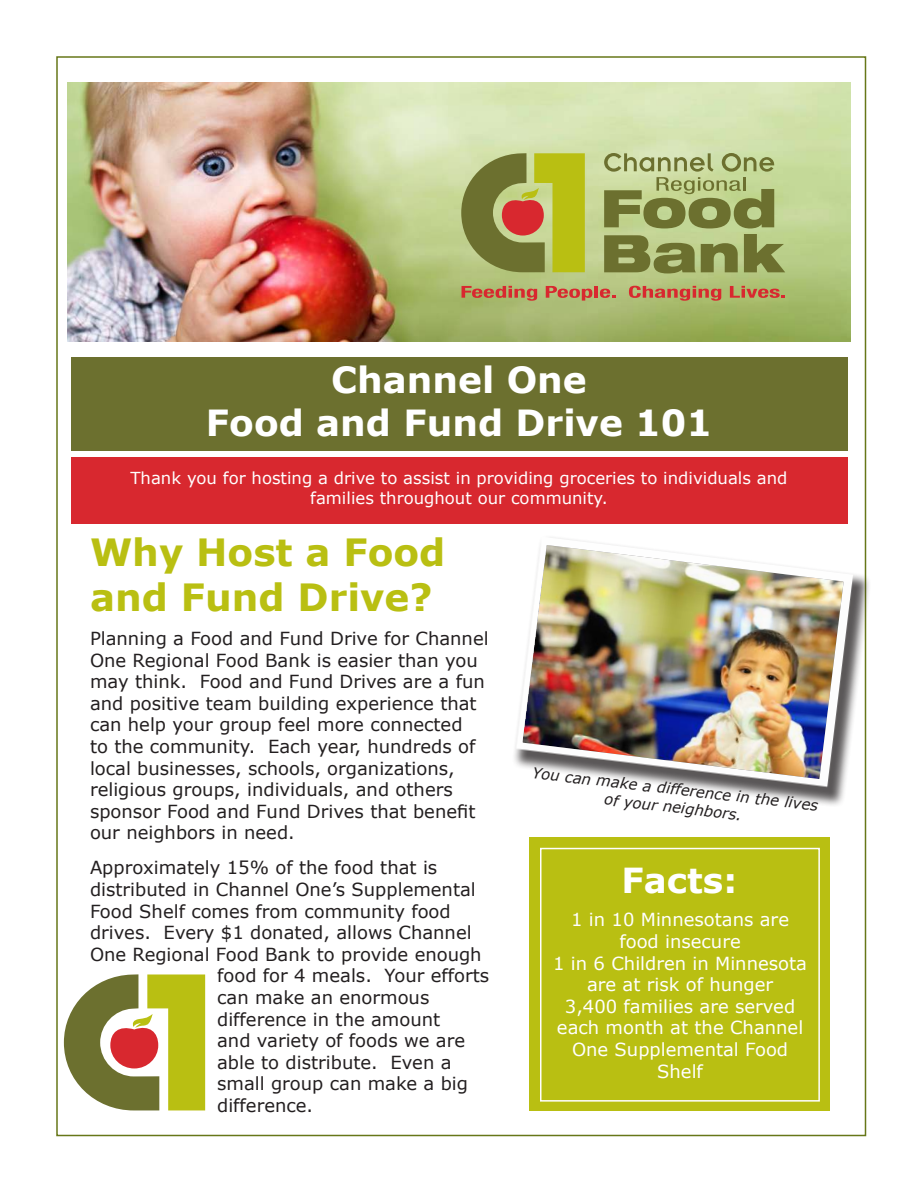
<style>
.page{position:relative;width:918px;height:1188px;background:#fff}
.page>*{position:absolute;margin:0;border:0;box-sizing:border-box;transform-origin:0 0}
.t1{font:700 37.5px/45px "Verdana";color:#b9bf12}
.t2{font:700 36px/43.2px "Verdana";color:#fff;text-align:center}
.t3{font:700 34.5px "Verdana";color:#fff}
.t4{font:18px/21.6px "Verdana";color:#231f20}
.t5{font:18px/21.6px "Verdana";color:#fff;text-align:center}
.t6{font:16.5px/19.8px "Verdana";color:#fff;text-align:center}
.t7{font:italic 15px/18px "Verdana";color:#231f20;text-align:center}
</style>
<div class="page">
<img style="left:68px;top:83px;width:782px;height:259px">
<svg style="left:461px;top:153px;width:124px;height:119px"></svg>
<svg style="left:604px;top:235px;width:134px;height:38px"></svg>
<svg style="left:744px;top:234px;width:41px;height:38px"></svg>
<svg style="left:604px;top:153px;width:170px;height:75px"></svg>
<svg style="left:462px;top:286px;width:75px;height:15px"></svg>
<svg style="left:546px;top:286px;width:70px;height:15px"></svg>
<svg style="left:629px;top:286px;width:92px;height:15px"></svg>
<svg style="left:730px;top:286px;width:55px;height:12px"></svg>
<div style="left:71px;top:358px;width:776px;height:93px;background:#6c702f"></div>
<div style="left:71px;top:457px;width:776px;height:67px;background:#d8282f"></div>
<div style="left:529px;top:837px;width:301px;height:274px;background:#b9bf12"></div>
<div style="left:540px;top:848px;width:280px;height:254px;border:2px solid #fff"></div>
<svg style="left:64px;top:974px;width:141px;height:136px"></svg>
<div style="left:512px;top:535px;width:360px;height:272px;background:#231f20;opacity:.75"></div>
<img style="left:512px;top:535px;width:345px;height:259px">
<h2 class="t2" style="left:206px;top:361px;width:508px">Channel One<br>Food and Fund Drive 101</h2>
<p class="t6" style="left:130px;top:470px;width:659px">Thank you for hosting a drive to assist in providing groceries to individuals and families throughout our community.</p>
<h1 class="t1" style="left:90px;top:533px;width:357px">Why Host a Food and Fund Drive?</h1>
<p class="t4" style="left:90px;top:629px;width:400px">Planning a Food and Fund Drive for Channel One Regional Food Bank is easier than you may think. Food and Fund Drives are a fun and positive team building experience that can help your group feel more connected<br>to the community. Each year, hundreds of local businesses, schools, organizations, religious groups, individuals, and others sponsor Food and Fund Drives that benefit our neighbors in need.</p>
<p class="t4" style="left:90px;top:859px;width:349px">Approximately 15% of the food that is</p>
<p class="t4" style="left:90px;top:880px;width:387px">distributed in Channel One’s Supplemental</p>
<p class="t4" style="left:90px;top:902px;width:362px">Food Shelf comes from community food</p>
<p class="t4" style="left:90px;top:923px;width:383px">drives. Every $1 donated, allows Channel</p>
<p class="t4" style="left:90px;top:945px;width:393px">One Regional Food Bank to provide enough</p>
<p class="t4" style="left:217px;top:967px;width:274px">food for 4 meals. Your efforts</p>
<p class="t4" style="left:217px;top:988px;width:214px">can make an enormous</p>
<p class="t4" style="left:217px;top:1010px;width:225px">difference in the amount</p>
<p class="t4" style="left:217px;top:1031px;width:249px">and variety of foods we are</p>
<p class="t4" style="left:217px;top:1053px;width:236px">able to distribute. Even a</p>
<p class="t4" style="left:217px;top:1075px;width:252px">small group can make a big</p>
<p class="t4" style="left:217px;top:1096px;width:98px">difference.</p>
<p class="t7" style="left:533px;top:766px;width:289px;rotate:6deg">You can make a difference in the lives of your neighbors.</p>
<h3 class="t3" style="left:621px;top:867px;width:117px">Facts:</h3>
<p class="t5" style="left:553px;top:910px;width:255px">1 in 10 Minnesotans are food insecure<br>1 in 6 Children in Minnesota are at risk of hunger<br>3,400 families are served each month at the Channel<br>One Supplemental Food<br>Shelf</p>
</div>
